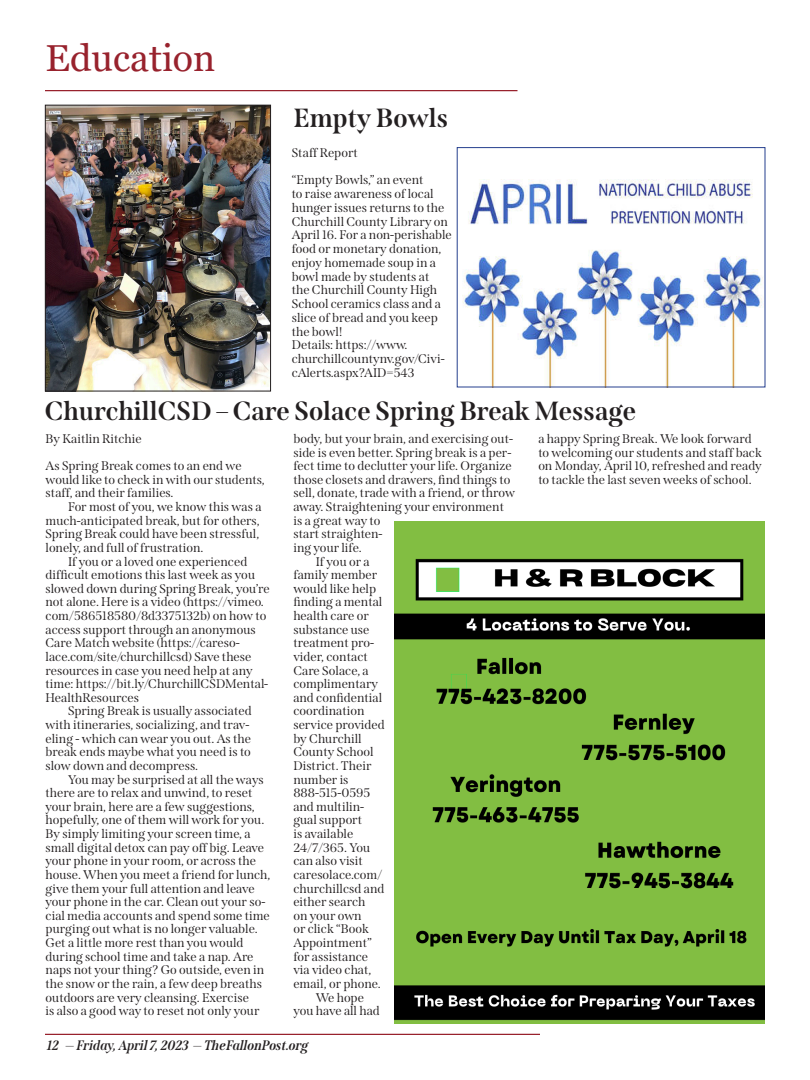
<style>
.page{position:relative;width:810px;height:1080px;background:#fff}
.page>*{position:absolute;margin:0;border:0;box-sizing:border-box;transform-origin:0 0}
.Heading{font:37.5px "Georgia";color:#98222d}
.Titles{font:700 26.25px "Span";color:#231f20}
.t1{font:italic 700 13.75px "Span";color:#231f20}
.Fallon_Post_Body{font:12.5px/13.6px "Span";color:#231f20}
</style>
<div class="page">
<hr style="left:45px;top:1034px;width:495px;height:1px;background:#98222d">
<hr style="left:45px;top:90px;width:473px;height:1px;background:#98222d">
<img style="left:394px;top:522px;width:371px;height:502px">
<img style="left:47px;top:107px;width:222px;height:282px">
<div style="left:45px;top:105px;width:226px;height:286px;border:1px solid #231f20"></div>
<img style="left:462px;top:179px;width:301px;height:206px">
<p class="Heading" style="left:46px;top:35px;width:171px">Education</p>
<p class="Titles" style="left:293px;top:103px;width:156px">Empty Bowls</p>
<p class="Fallon_Post_Body" style="left:292px;top:146px;width:68px">Staff Report</p>
<p class="Fallon_Post_Body" style="left:292px;top:173px;width:162px">“Empty Bowls,” an event<br>to raise awareness of local hunger issues returns to the<br>Churchill County Library on<br>April 16. For a non-perishable food or monetary donation, enjoy homemade soup in a bowl made by students at<br>the Churchill County High<br>School ceramics class and a slice of bread and you keep the bowl!<br>Details: https://www. churchillcountynv.gov/Civi&shy;cAlerts.aspx?AID=543</p>
<p class="Titles" style="left:45px;top:395px;width:593px">ChurchillCSD – Care Solace Spring Break Message</p>
<p class="Fallon_Post_Body" style="left:46px;top:432px;width:98px">By Kaitlin Ritchie</p>
<p class="Fallon_Post_Body" style="left:46px;top:459px;width:221px">As Spring Break comes to an end we would like to check in with our students, staff, and their families.</p>
<p class="Fallon_Post_Body" style="left:46px;top:500px;width:218px;text-indent:22px">For most of you, we know this was a much-anticipated break, but for others, Spring Break could have been stressful, lonely, and full of frustration.</p>
<p class="Fallon_Post_Body" style="left:46px;top:555px;width:226px;text-indent:22px">If you or a loved one experienced difficult emotions this last week as you slowed down during Spring Break, you’re not alone. Here is a video (https://vimeo. com/586518580/8d3375132b) on how to access support through an anonymous Care Match website (https://careso&shy;lace.com/site/churchillcsd) Save these resources in case you need help at any time: https://bit.ly/ChurchillCSDMental-HealthResources</p>
<p class="Fallon_Post_Body" style="left:46px;top:704px;width:208px;text-indent:22px">Spring Break is usually associated with itineraries, socializing, and trav&shy;eling - which can wear you out. As the break ends maybe what you need is to slow down and decompress.</p>
<p class="Fallon_Post_Body" style="left:46px;top:773px;width:226px;text-indent:22px">You may be surprised at all the ways there are to relax and unwind, to reset your brain, here are a few suggestions, hopefully, one of them will work for you.<br>By simply limiting your screen time, a small digital detox can pay off big. Leave your phone in your room, or across the house. When you meet a friend for lunch, give them your full attention and leave your phone in the car. Clean out your so&shy;cial media accounts and spend some time purging out what is no longer valuable.<br>Get a little more rest than you would during school time and take a nap. Are naps not your thing? Go outside, even in the snow or the rain, a few deep breaths outdoors are very cleansing. Exercise<br>is also a good way to reset not only your</p>
<p class="Fallon_Post_Body" style="left:293px;top:432px;width:223px">body, but your brain, and exercising out&shy;side is even better. Spring break is a per&shy;fect time to declutter your life. Organize those closets and drawers, find things to sell, donate, trade with a friend, or throw away. Straightening your environment is a great way to<br>start straighten-<br>ing your life.</p>
<p class="Fallon_Post_Body" style="left:293px;top:555px;width:93px;text-indent:22px">If you or a family member would like help finding a mental health care or substance use treatment pro&shy;vider, contact<br>Care Solace, a complimentary and confidential coordination service provided by Churchill<br>County School<br>District. Their number is<br>888-515-0595 and multilin&shy;gual support<br>is available<br>24/7/365. You can also visit caresolace.com/ churchillcsd and either search<br>on your own<br>or click “Book<br>Appointment” for assistance via video chat, email, or phone.</p>
<p class="Fallon_Post_Body" style="left:293px;top:991px;width:88px;text-align:center">We hope<br>you have all had</p>
<p class="Fallon_Post_Body" style="left:538px;top:432px;width:225px">a happy Spring Break. We look forward to welcoming our students and staff back on Monday, April 10, refreshed and ready to tackle the last seven weeks of school.</p>
<p class="t1" style="left:47px;top:1037px;width:264px">12 — Friday, April 7, 2023 — TheFallonPost.org</p>
</div>
